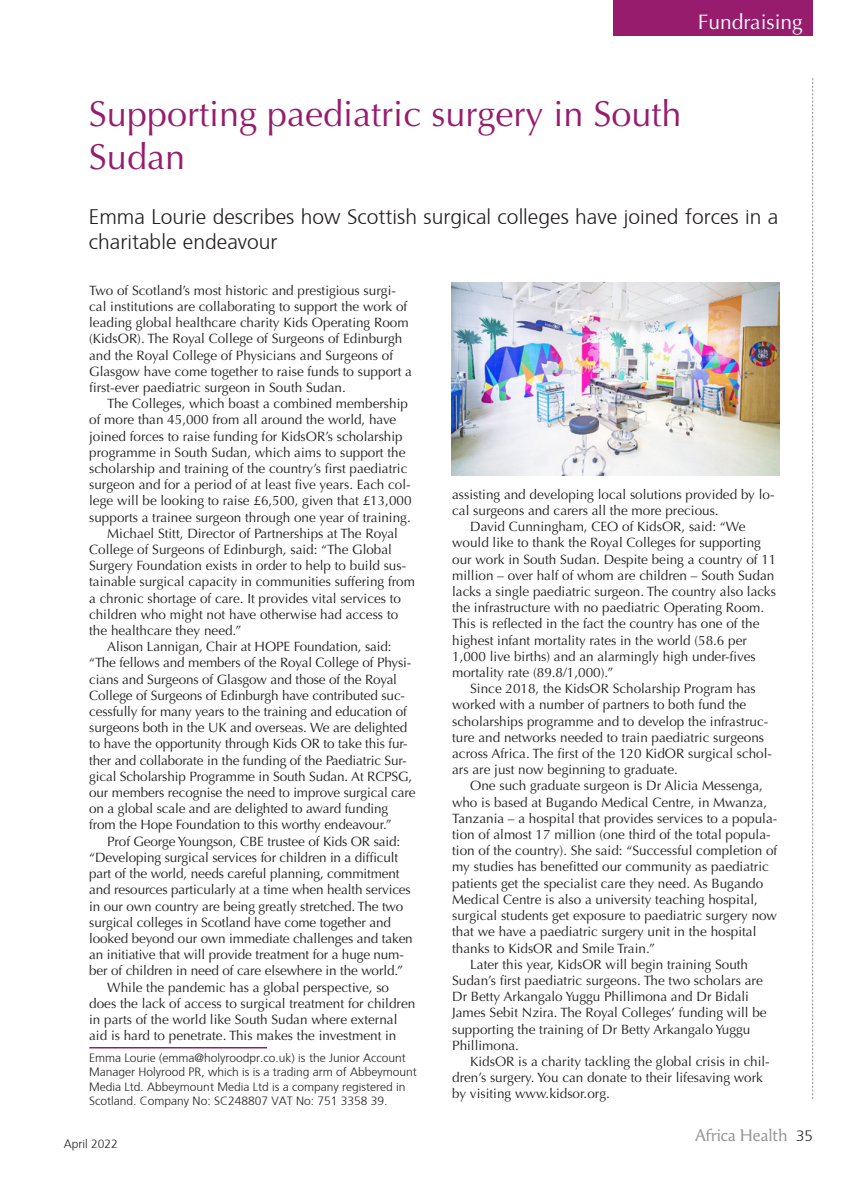
<style>
.page{position:relative;width:851px;height:1191px;background:#fff}
.page>*{position:absolute;margin:0;border:0;box-sizing:border-box;transform-origin:0 0}
.Headline{font:36px/43.2px "Optima";color:#971c6d}
.Standfirst{font:300 21px/25.2px "Frutiger";color:#231f20}
.Header_tab_right{font:21px "Optima";color:#fff}
.Body_main_text{font:21px "Optima";color:#fff}
.Body_main_text-2{font:16.5px "Angie Pro";color:#939598}
.Body_main_text-3{font:13.5px/16.2px "Optima";color:#231f20}
.Body_first_paragraph{font:13.5px/16.2px "Optima";color:#231f20}
.Feature_author_s_det{font:300 12px/14.4px "Frutiger";color:#231f20}
.Footer_recto{font:300 12px "Frutiger";color:#231f20}
.s1{font-family:"Frutiger";font-weight:300;font-size:15px;color:#231f20}
</style>
<div class="page">
<svg style="left:812px;top:78px;width:1px;height:1021px"></svg>
<div style="left:613px;top:0;width:200px;height:36px;background:#971c6d"></div>
<img style="left:451px;top:282px;width:328px;height:193px">
<hr style="left:89px;top:1047px;width:178px;height:1px;background:#971c6d">
<p class="Header_tab_right" style="left:697px;top:10px;width:106px">Fundraising</p>
<p class="Body_main_text" style="left:736px;top:10px;width:67px">Feature</p>
<p class="Headline" style="left:89px;top:93px;width:594px">Supporting paediatric surgery in South<br>Sudan</p>
<p class="Standfirst" style="left:89px;top:203px;width:691px">Emma Lourie describes how Scottish surgical colleges have joined forces in a charitable endeavour</p>
<p class="Body_first_paragraph" style="left:89px;top:282px;width:324px">Two of Scotland’s most historic and prestigious surgi&shy;cal institutions are collaborating to support the work of leading global healthcare charity Kids Operating Room (KidsOR). The Royal College of Surgeons of Edinburgh and the Royal College of Physicians and Surgeons of Glasgow have come together to raise funds to support a first-ever paediatric surgeon in South Sudan.</p>
<p class="Body_main_text-3" style="left:89px;top:395px;width:324px;text-indent:18px">The Colleges, which boast a combined membership of more than 45,000 from all around the world, have joined forces to raise funding for KidsOR’s scholarship programme in South Sudan, which aims to support the scholarship and training of the country’s first paediatric surgeon and for a period of at least five years. Each col&shy;lege will be looking to raise £6,500, given that £13,000 supports a trainee surgeon through one year of training.</p>
<p class="Body_main_text-3" style="left:89px;top:525px;width:327px;text-indent:18px">Michael Stitt, Director of Partnerships at The Royal College of Surgeons of Edinburgh, said: “The Global Surgery Foundation exists in order to help to build sus&shy;tainable surgical capacity in communities suffering from a chronic shortage of care. It provides vital services to children who might not have otherwise had access to the healthcare they need.”</p>
<p class="Body_main_text-3" style="left:89px;top:638px;width:328px;text-indent:18px">Alison Lannigan, Chair at HOPE Foundation, said: “The fellows and members of the Royal College of Physi&shy;cians and Surgeons of Glasgow and those of the Royal College of Surgeons of Edinburgh have contributed suc&shy;cessfully for many years to the training and education of surgeons both in the UK and overseas. We are delighted to have the opportunity through Kids OR to take this fur&shy;ther and collaborate in the funding of the Paediatric Sur&shy;gical Scholarship Programme in South Sudan. At RCPSG, our members recognise the need to improve surgical care on a global scale and are delighted to award funding from the Hope Foundation to this worthy endeavour.”</p>
<p class="Body_main_text-3" style="left:89px;top:833px;width:325px;text-indent:18px">Prof George Youngson, CBE trustee of Kids OR said: “Developing surgical services for children in a difficult part of the world, needs careful planning, commitment and resources particularly at a time when health services in our own country are being greatly stretched. The two surgical colleges in Scotland have come together and looked beyond our own immediate challenges and taken an initiative that will provide treatment for a huge num&shy;ber of children in need of care elsewhere in the world.”</p>
<p class="Body_main_text-3" style="left:89px;top:979px;width:327px;text-indent:18px">While the pandemic has a global perspective, so does the lack of access to surgical treatment for children in parts of the world like South Sudan where external aid is hard to penetrate. This makes the investment in</p>
<p class="Feature_author_s_det" style="left:89px;top:1049px;width:329px">Emma Lourie (emma@holyroodpr.co.uk) is the Junior Account Manager Holyrood PR, which is is a trading arm of Abbeymount Media Ltd. Abbeymount Media Ltd is a company registered in Scotland. Company No: SC248807 VAT No: 751 3358 39.</p>
<p class="Footer_recto" style="left:64px;top:1135px;width:56px">April 2022</p>
<p class="Body_main_text-3" style="left:452px;top:486px;width:324px">assisting and developing local solutions provided by lo&shy;cal surgeons and carers all the more precious.</p>
<p class="Body_main_text-3" style="left:452px;top:518px;width:325px;text-indent:18px">David Cunningham, CEO of KidsOR, said: “We would like to thank the Royal Colleges for supporting our work in South Sudan. Despite being a country of 11 million – over half of whom are children – South Sudan lacks a single paediatric surgeon. The country also lacks the infrastructure with no paediatric Operating Room.<br>This is reflected in the fact the country has one of the highest infant mortality rates in the world (58.6 per 1,000 live births) and an alarmingly high under-fives mortality rate (89.8/1,000).”</p>
<p class="Body_main_text-3" style="left:452px;top:680px;width:321px;text-indent:18px">Since 2018, the KidsOR Scholarship Program has worked with a number of partners to both fund the scholarships programme and to develop the infrastruc&shy;ture and networks needed to train paediatric surgeons across Africa. The first of the 120 KidOR surgical schol&shy;ars are just now beginning to graduate.</p>
<p class="Body_main_text-3" style="left:452px;top:778px;width:326px;text-indent:18px">One such graduate surgeon is Dr Alicia Messenga, who is based at Bugando Medical Centre, in Mwanza, Tanzania – a hospital that provides services to a popula&shy;tion of almost 17 million (one third of the total popula&shy;tion of the country). She said: “Successful completion of my studies has benefitted our community as paediatric patients get the specialist care they need. As Bugando Medical Centre is also a university teaching hospital, surgical students get exposure to paediatric surgery now that we have a paediatric surgery unit in the hospital thanks to KidsOR and Smile Train.”</p>
<p class="Body_main_text-3" style="left:452px;top:956px;width:316px;text-indent:18px">Later this year, KidsOR will begin training South Sudan’s first paediatric surgeons. The two scholars are Dr Betty Arkangalo Yuggu Phillimona and Dr Bidali James Sebit Nzira. The Royal Colleges’ funding will be supporting the training of Dr Betty Arkangalo Yuggu Phillimona.</p>
<p class="Body_main_text-3" style="left:452px;top:1053px;width:319px;text-indent:18px">KidsOR is a charity tackling the global crisis in chil&shy;dren’s surgery. You can donate to their lifesaving work by visiting www.kidsor.org.</p>
<p class="Body_main_text-2" style="left:695px;top:1123px;width:119px">Africa Health <span class="s1">35</span></p>
</div>
